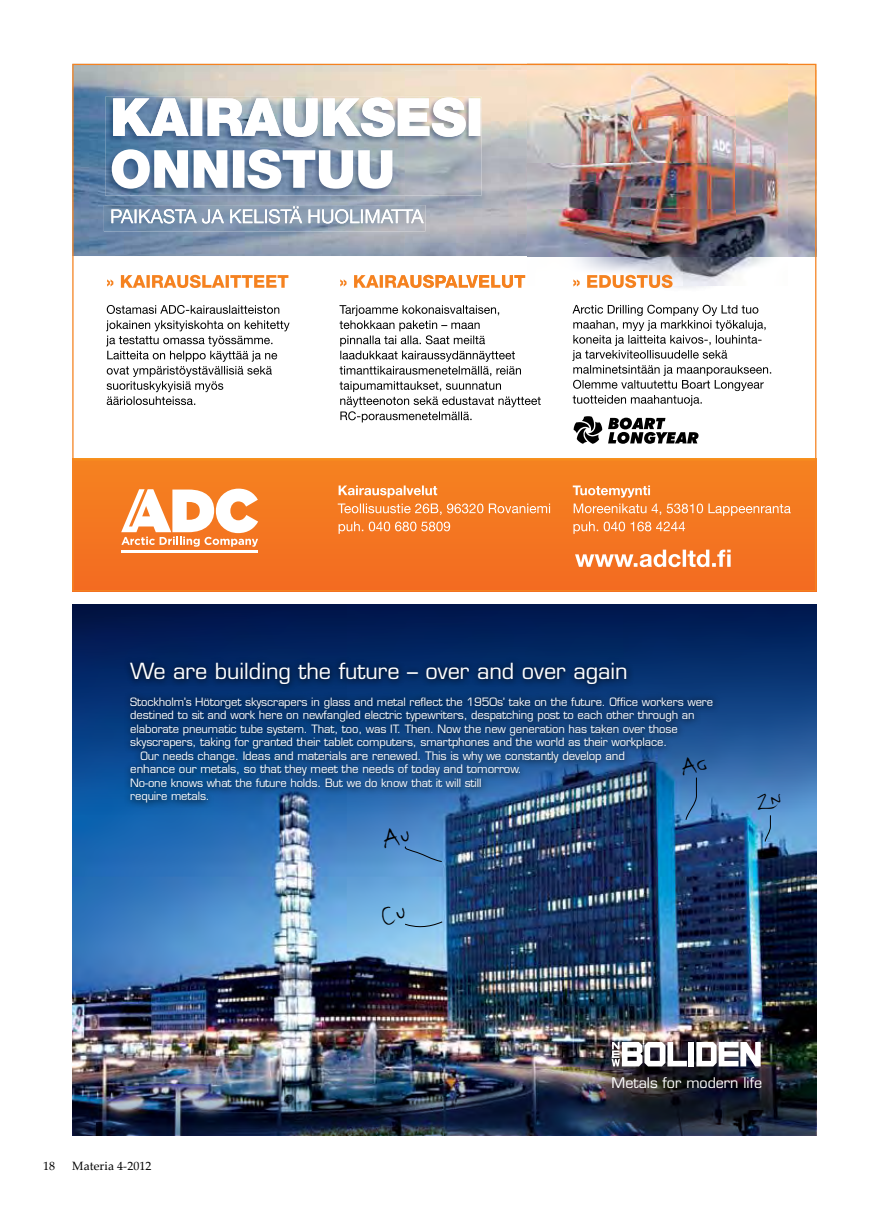
<style>
.page{position:relative;width:893px;height:1221px;background:#fff}
.page>*{position:absolute;margin:0;border:0;box-sizing:border-box;transform-origin:0 0}
.t1{font:21.75px "Eurostile LT Std";color:#fff}
.t2{font:14.25px "Eurostile LT Std";color:#fff}
.t3{font:12px "Palatino Linotype";letter-spacing:.005em;color:#000}
.t4{font:11.4px/13.8px "Eurostile LT Std";letter-spacing:-.01em;color:#fff}
.t5{font:11.25px/13.5px "Eurostile LT Std";letter-spacing:-.01em;color:#fff}
.s1{font-size:11.25px}
</style>
<div class="page">
<img style="left:72px;top:814px;width:744px;height:253px">
<svg style="left:72px;top:604px;width:744px;height:210px;background:#0b316d"></svg>
<svg style="left:125px;top:656px;width:595px;height:154px;background:#114079"></svg>
<img style="left:74px;top:1069px;width:740px;height:64px">
<div style="left:72px;top:1067px;width:744px;height:68px;border:1px solid #25408f"></div>
<div style="left:689px;top:1041px;width:5px;height:25px;background:#fff"></div>
<svg style="left:696px;top:1041px;width:65px;height:25px"></svg>
<svg style="left:612px;top:1041px;width:75px;height:25px"></svg>
<img style="left:74px;top:66px;width:740px;height:190px">
<img style="left:105px;top:97px;width:300px;height:98px">
<svg style="left:113px;top:97px;width:292px;height:40px"></svg>
<svg style="left:112px;top:149px;width:280px;height:40px"></svg>
<img style="left:104px;top:205px;width:301px;height:26px">
<svg style="left:111px;top:206px;width:294px;height:17px"></svg>
<div style="left:72px;top:459px;width:744px;height:132px;background:#f47521"></div>
<svg style="left:575px;top:549px;width:156px;height:18px"></svg>
<hr style="left:121px;top:549px;width:137px;height:3px;background:#fff">
<svg style="left:121px;top:488px;width:137px;height:58px"></svg>
<svg style="left:339px;top:485px;width:98px;height:12px"></svg>
<svg style="left:338px;top:503px;width:212px;height:12px"></svg>
<svg style="left:339px;top:521px;width:111px;height:13px"></svg>
<svg style="left:573px;top:485px;width:77px;height:12px"></svg>
<svg style="left:573px;top:503px;width:218px;height:31px"></svg>
<svg style="left:107px;top:275px;width:181px;height:13px"></svg>
<svg style="left:107px;top:305px;width:172px;height:9px"></svg>
<svg style="left:106px;top:320px;width:184px;height:85px"></svg>
<svg style="left:340px;top:275px;width:182px;height:13px"></svg>
<svg style="left:339px;top:305px;width:202px;height:117px"></svg>
<svg style="left:574px;top:416px;width:28px;height:28px"></svg>
<svg style="left:608px;top:417px;width:90px;height:27px"></svg>
<img style="left:528px;top:66px;width:260px;height:222px">
<img style="left:788px;top:70px;width:26px;height:187px">
<img style="left:405px;top:70px;width:123px;height:208px">
<img style="left:405px;top:97px;width:75px;height:40px">
<img style="left:405px;top:209px;width:19px;height:14px">
<img style="left:405px;top:275px;width:120px;height:10px">
<svg style="left:573px;top:275px;width:100px;height:13px"></svg>
<svg style="left:572px;top:305px;width:199px;height:101px"></svg>
<svg style="left:754px;top:789px;width:29px;height:53px;background:#5a98ce"></svg>
<svg style="left:379px;top:903px;width:64px;height:26px;background:#7db8e3"></svg>
<svg style="left:378px;top:826px;width:65px;height:36px;background:#518dca"></svg>
<svg style="left:677px;top:755px;width:31px;height:65px;background:#437bb8"></svg>
<h1 class="t1" style="left:130px;top:658px;width:499px">We are building the future – over and over again</h1>
<p class="t5" style="left:130px;top:694px;width:584px">Stockholm’s Hötorget skyscrapers in glass and metal reflect the 1950s’ take on the future. Office workers were destined to sit and work here on newfangled electric typewriters, despatching post to each other through an elaborate pneumatic tube system. That, too, was IT. Then. Now the new generation has taken over those skyscrapers, taking for granted their tablet computers, smartphones and the world as their workplace.</p>
<p class="t4" style="left:130px;top:748px;width:496px;text-indent:10px"><span class="s1">Our needs change.</span> Ideas and materials are renewed. This is why we constantly develop and enhance our metals, so that they meet the needs of today and tomorrow.</p>
<p class="t5" style="left:130px;top:776px;width:353px">No-one knows what the future holds. But we do know that it will still require metals.</p>
<p class="t3" style="left:43px;top:1157px;width:13px">18</p>
<p class="t3" style="left:72px;top:1157px;width:81px">Materia 4-2012</p>
<p class="t2" style="left:612px;top:1073px;width:152px">Metals for modern life</p>
</div>
